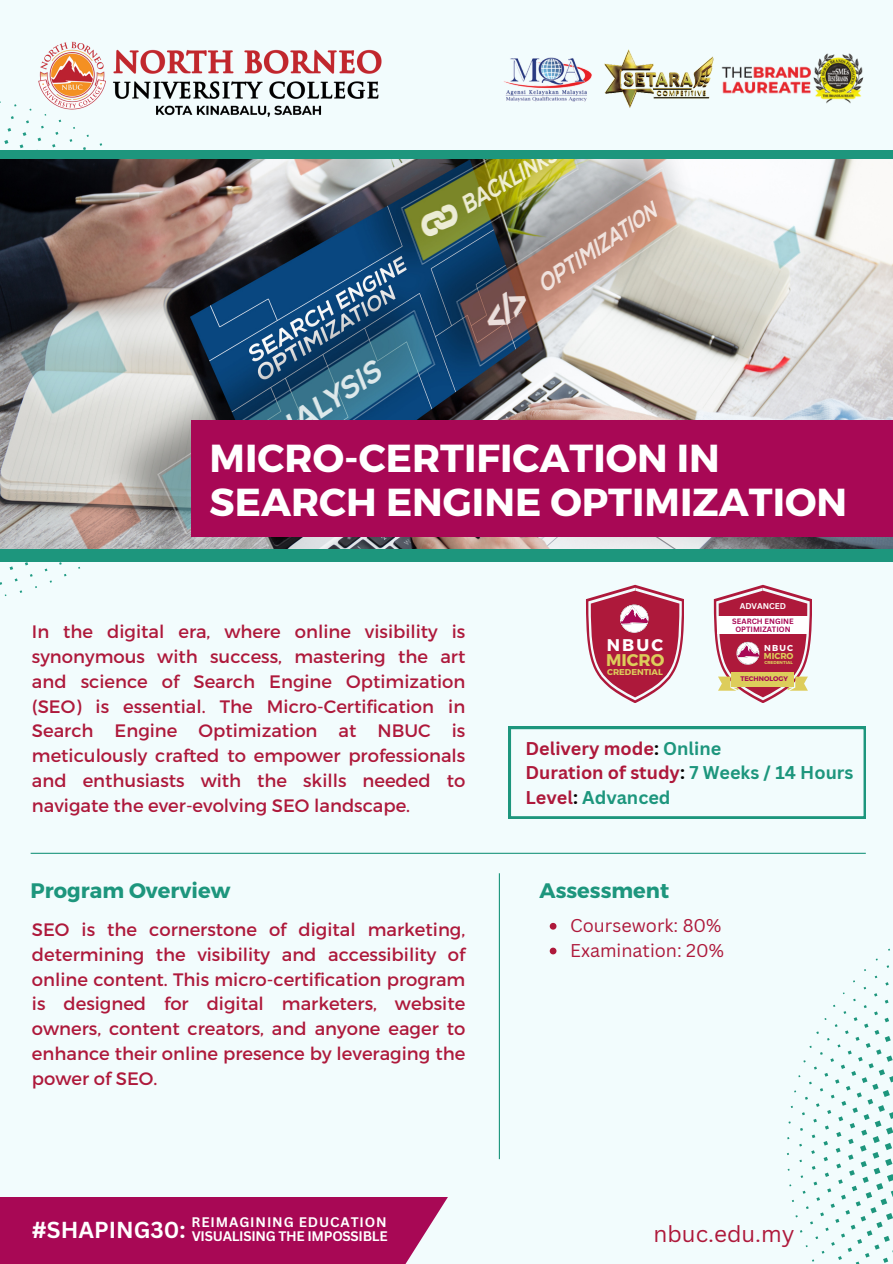
<style>
.page{position:relative;width:893px;height:1264px;background:#fff}
.page>*{position:absolute;margin:0;border:0;box-sizing:border-box;transform-origin:0 0}
.t1{font:700 39px "Montserrat";color:#fff}
.t2{font:700 22.5px "Canva Sans";color:#fff}
.t3{font:22.5px "Canva Sans";color:#ae193b}
.t4{font:700 21px "Montserrat";color:#1d967d}
.t5{font:18px/24.8px "Montserrat";color:#ae193b;text-align:justify}
.t6{font:700 18px "Canva Sans";color:#ae193b}
.t7{font:18px "Canva Sans";color:#ae193b}
.t8{font:700 18px "Canva Sans";color:#1d967d}
.t9{font:700 16.95px "Montserrat";color:#ddcd5b}
.t10{font:700 16.95px "Montserrat";color:#fff}
.t11{font:700 13.5px "Canva Sans";letter-spacing:-.02em;color:#fff}
.t12{font:700 13.5px "Canva Sans";letter-spacing:.065em;color:#fff}
.t13{font:700 8.55px "Montserrat";color:#ddcd5b}
.t14{font:700 8.55px "Montserrat";color:#fff}
.t15{font:700 8.4px "Montserrat";color:#ddcd5b}
.t16{font:700 8.1px "Canva Sans";color:#fff}
.t17{font:700 7.5px "Canva Sans";color:#a80855}
.t18{font:700 6.6px "Montserrat";color:#a80855}
.t19{font:700 4.35px "Montserrat";color:#ddcd5b}
.s1{color:#000}
.s2{color:#1d967d}
.s3{color:#ae193b}
</style>
<div class="page">
<div style="left:0;top:0;width:892px;height:1263px;background:#f2fcfd"></div>
<img style="left:38px;top:41px;width:344px;height:81px">
<div style="left:0;top:150px;width:892px;height:411px;background:#1d967d"></div>
<img style="left:0;top:160px;width:892px;height:388px">
<svg style="left:786px;top:948px;width:106px;height:315px"></svg>
<hr style="left:31px;top:852px;width:834px;height:1px;background:#1d967d">
<svg style="left:586px;top:585px;width:97px;height:118px"></svg>
<img style="left:605px;top:590px;width:57px;height:56px">
<svg style="left:713px;top:585px;width:98px;height:118px"></svg>
<img style="left:725px;top:633px;width:45px;height:42px">
<div style="left:717px;top:616px;width:91px;height:17px;background:#fff"></div>
<svg style="left:508px;top:727px;width:357px;height:91px"></svg>
<hr style="left:499px;top:873px;width:1px;height:286px;background:#1d967d">
<div style="left:0;top:1196px;width:448px;height:67px;background:#a80855"></div>
<div style="left:191px;top:420px;width:701px;height:117px;background:#a80855"></div>
<svg style="left:549px;top:922px;width:7px;height:7px"></svg>
<svg style="left:549px;top:947px;width:7px;height:7px"></svg>
<img style="left:604px;top:49px;width:110px;height:59px">
<img style="left:504px;top:57px;width:88px;height:45px">
<img style="left:721px;top:53px;width:143px;height:51px">
<p class="t1" style="left:209px;top:433px;width:512px">MICRO-CERTIFICATION IN</p>
<p class="t1" style="left:209px;top:476px;width:639px">SEARCH ENGINE OPTIMIZATION</p>
<p class="t5" style="left:32px;top:618px;width:435px">In the digital era, where online visibility is synonymous with success, mastering the art and science of Search Engine Optimization (SEO) is essential. The Micro-Certification in Search Engine Optimization at NBUC is meticulously crafted to empower professionals and enthusiasts with the skills needed to navigate the ever-evolving SEO landscape.</p>
<p class="t4" style="left:31px;top:876px;width:201px">Program Overview</p>
<p class="t5" style="left:32px;top:916px;width:435px">SEO is the cornerstone of digital marketing, determining the visibility and accessibility of online content. This micro-certification program is designed for digital marketers, website owners, content creators, and anyone eager to enhance their online presence by leveraging the power of SEO.</p>
<p class="t10" style="left:606px;top:633px;width:58px">NBUC</p>
<p class="t9" style="left:606px;top:649px;width:60px">MICRO</p>
<p class="t15" style="left:607px;top:666px;width:57px">CREDENTIAL</p>
<p class="t16" style="left:739px;top:600px;width:48px">ADVANCED</p>
<p class="t17" style="left:732px;top:616px;width:63px">SEARCH ENGINE</p>
<p class="t17" style="left:735px;top:623px;width:57px">OPTIMIZATION</p>
<p class="t14" style="left:764px;top:642px;width:30px">NBUC</p>
<p class="t13" style="left:763px;top:650px;width:31px">MICRO</p>
<p class="t19" style="left:764px;top:659px;width:30px">CREDENTIAL</p>
<p class="t18" style="left:740px;top:674px;width:49px">TECHNOLOGY</p>
<p class="t6" style="left:525px;top:735px;width:197px">Delivery mode<span class="s1">:</span> <span class="s2">Online</span></p>
<p class="t6" style="left:525px;top:760px;width:329px">Duration of study<span class="s1">:</span> <span class="s2">7 Weeks / 14 Hours</span></p>
<p class="t8" style="left:525px;top:785px;width:146px"><span class="s3">Level</span><span class="s1">:</span> Advanced</p>
<p class="t4" style="left:539px;top:876px;width:131px">Assessment</p>
<p class="t7" style="left:570px;top:912px;width:153px">Coursework: 80%</p>
<p class="t7" style="left:570px;top:937px;width:155px">Examination: 20%</p>
<p class="t2" style="left:32px;top:1213px;width:155px">#SHAPING30:</p>
<p class="t12" style="left:191px;top:1212px;width:197px">REIMAGINING EDUCATION</p>
<p class="t11" style="left:192px;top:1226px;width:197px">VISUALISING THE IMPOSSIBLE</p>
<p class="t3" style="left:653px;top:1218px;width:142px">nbuc.edu.my</p>
</div>
